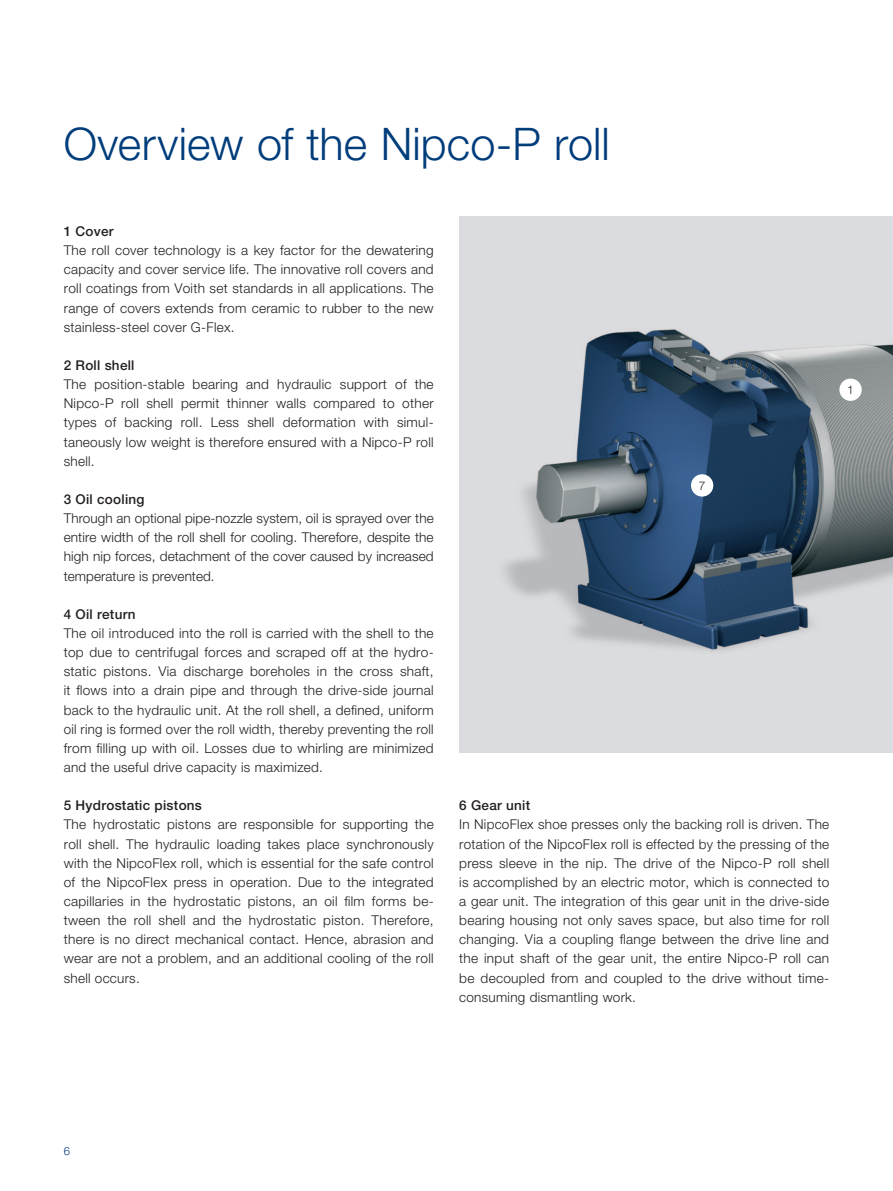
<style>
.page{position:relative;width:893px;height:1191px;background:#fff}
.page>*{position:absolute;margin:0;border:0;box-sizing:border-box;transform-origin:0 0}
.t1{font:300 45px "Helvetica Neue LT Pro";letter-spacing:.005em;color:#013c7b}
.t2{font:300 13.5px/19.2px "Helvetica Neue LT Pro";letter-spacing:.02em;color:#231f20;text-align:justify}
.t3{font:500 13.5px "Helvetica Neue LT Pro";letter-spacing:.02em;color:#231f20}
.t4{font:300 12px "Helvetica Neue LT Pro";color:#231f20}
.t5{font:300 11.25px "Helvetica Neue LT Pro";color:#013c7b}
</style>
<div class="page">
<img style="left:459px;top:217px;width:434px;height:536px">
<div style="left:839px;top:378px;width:23px;height:23px;background:#fff;border-radius:50%"></div>
<div style="left:691px;top:474px;width:22px;height:22px;background:#fff;border-radius:50%"></div>
<h1 class="t1" style="left:64px;top:116px;width:548px">Overview of the Nipco-P roll</h1>
<p class="t3" style="left:64px;top:223px;width:51px">1 Cover</p>
<p class="t2" style="left:64px;top:240px;width:371px">The roll cover technology is a key factor for the dewatering capacity and cover service life. The innovative roll covers and roll coatings from Voith set standards in all applications. The range of covers extends from ceramic to rubber to the new stainless-steel cover G-Flex.</p>
<p class="t3" style="left:64px;top:357px;width:72px">2 Roll shell</p>
<p class="t2" style="left:64px;top:374px;width:371px">The position-stable bearing and hydraulic support of the Nipco-P roll shell permit thinner walls compared to other types of backing roll. Less shell deformation with simul&shy;taneously low weight is therefore ensured with a Nipco-P roll shell.</p>
<p class="t3" style="left:64px;top:491px;width:82px">3 Oil cooling</p>
<p class="t2" style="left:64px;top:508px;width:371px">Through an optional pipe-nozzle system, oil is sprayed over the entire width of the roll shell for cooling. Therefore, despite the high nip forces, detachment of the cover caused by increased temperature is prevented.</p>
<p class="t3" style="left:64px;top:606px;width:73px">4 Oil return</p>
<p class="t2" style="left:64px;top:623px;width:371px">The oil introduced into the roll is carried with the shell to the top due to centrifugal forces and scraped off at the hydro&shy;static pistons. Via discharge boreholes in the cross shaft, it flows into a drain pipe and through the drive-side journal back to the hydraulic unit. At the roll shell, a defined, uniform oil ring is formed over the roll width, thereby preventing the roll from filling up with oil. Losses due to whirling are minimized and the useful drive capacity is maximized.</p>
<p class="t3" style="left:64px;top:797px;width:140px">5 Hydrostatic pistons</p>
<p class="t2" style="left:64px;top:814px;width:371px">The hydrostatic pistons are responsible for supporting the roll shell. The hydraulic loading takes place synchronously with the NipcoFlex roll, which is essential for the safe control of the NipcoFlex press in operation. Due to the integrated capillaries in the hydrostatic pistons, an oil film forms be&shy;tween the roll shell and the hydrostatic piston. Therefore, there is no direct mechanical contact. Hence, abrasion and wear are not a problem, and an additional cooling of the roll shell occurs.</p>
<p class="t4" style="left:699px;top:478px;width:8px">7</p>
<p class="t4" style="left:847px;top:383px;width:8px">1</p>
<p class="t3" style="left:459px;top:797px;width:72px">6 Gear unit</p>
<p class="t2" style="left:459px;top:814px;width:371px">In NipcoFlex shoe presses only the backing roll is driven. The rotation of the NipcoFlex roll is effected by the pressing of the press sleeve in the nip. The drive of the Nipco-P roll shell is accomplished by an electric motor, which is connected to a gear unit. The integration of this gear unit in the drive-side bearing housing not only saves space, but also time for roll changing. Via a coupling flange between the drive line and the input shaft of the gear unit, the entire Nipco-P roll can be decoupled from and coupled to the drive without time&shy;consuming dismantling work.</p>
<p class="t5" style="left:64px;top:1144px;width:8px">6</p>
</div>
